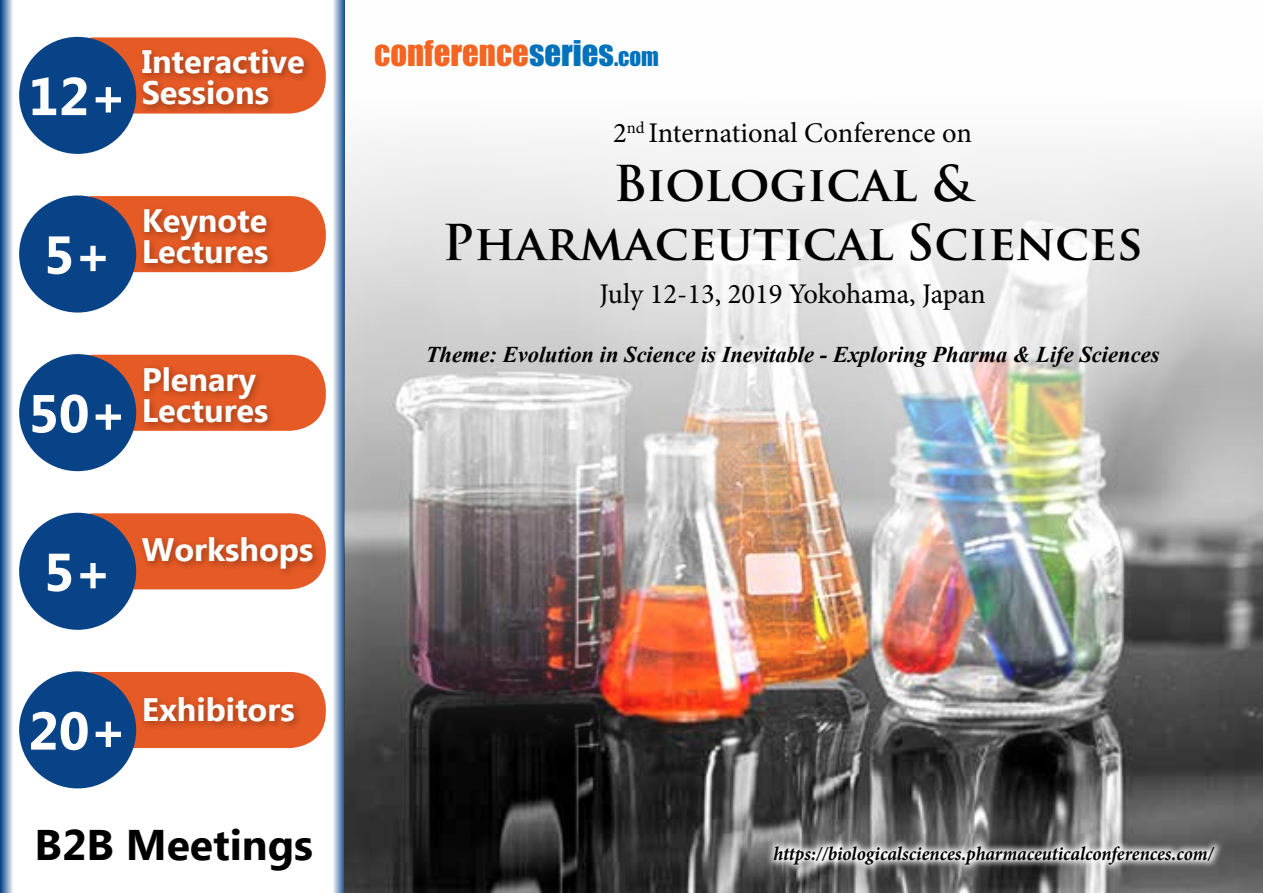
<style>
.page{position:relative;width:1263px;height:893px;background:#fff}
.page>*{position:absolute;margin:0;border:0;box-sizing:border-box;transform-origin:0 0}
.t1{font:700 53.25px "Ebrima";color:#fff}
.t2{font:700 48.15px/59.1px "Trajan Pro";color:#000;text-align:center}
.t3{font:700 42.75px "Ebrima";color:#000}
.t4{font:32.7px "Impact";color:#f26522}
.t5{font:700 32.4px/30.9px "Ebrima";color:#fff}
.t6{font:28.5px "Minion Pro";letter-spacing:-.005em;color:#000}
.t7{font:italic 700 22.5px "Times New Roman";color:#000}
.t8{font:italic 700 19.5px "Minion Pro";letter-spacing:-.005em;color:#000;scale:.95 1}
.s1{color:#0072bc}
.s2{font-size:22.95px;color:#0072bc}
</style>
<div class="page">
<div style="left:58px;top:37px;width:268px;height:77px;background:#e65a25;border-radius:36px"></div>
<div style="left:19px;top:37px;width:117px;height:117px;background:#084388;border-radius:50%"></div>
<div style="left:138px;top:45px;width:176px;height:70px;background:#000;opacity:.3"></div>
<div style="left:58px;top:196px;width:268px;height:76px;background:#e65a25;border-radius:36px"></div>
<div style="left:19px;top:195px;width:117px;height:118px;background:#084388;border-radius:50%"></div>
<div style="left:140px;top:205px;width:137px;height:68px;background:#000;opacity:.3"></div>
<div style="left:58px;top:355px;width:268px;height:76px;background:#e65a25;border-radius:36px"></div>
<div style="left:19px;top:354px;width:117px;height:117px;background:#084388;border-radius:50%"></div>
<div style="left:140px;top:362px;width:137px;height:70px;background:#000;opacity:.3"></div>
<div style="left:58px;top:513px;width:268px;height:76px;background:#e65a25;border-radius:36px"></div>
<div style="left:19px;top:513px;width:117px;height:117px;background:#084388;border-radius:50%"></div>
<div style="left:138px;top:533px;width:184px;height:45px;background:#000;opacity:.3"></div>
<div style="left:58px;top:672px;width:268px;height:76px;background:#e65a25;border-radius:36px"></div>
<div style="left:19px;top:671px;width:117px;height:117px;background:#084388;border-radius:50%"></div>
<div style="left:140px;top:693px;width:164px;height:38px;background:#000;opacity:.3"></div>
<svg style="left:0;top:0;width:13px;height:893px;background:#7a99be"></svg>
<svg style="left:333px;top:0;width:12px;height:893px;background:#8da8c8"></svg>
<img style="left:345px;top:141px;width:918px;height:752px">
<svg style="left:765px;top:837px;width:458px;height:36px"></svg>
<h1 class="t1" style="left:28px;top:57px;width:100px">12+</h1>
<p class="t5" style="left:142px;top:48px;width:165px">Interactive<br>Sessions</p>
<h1 class="t1" style="left:44px;top:215px;width:70px">5+</h1>
<p class="t5" style="left:142px;top:207px;width:128px">Keynote<br>Lectures</p>
<h1 class="t1" style="left:28px;top:374px;width:100px">50+</h1>
<p class="t5" style="left:142px;top:365px;width:128px">Plenary<br>Lectures</p>
<h1 class="t1" style="left:44px;top:532px;width:70px">5+</h1>
<p class="t5" style="left:142px;top:536px;width:173px">Workshops</p>
<h1 class="t1" style="left:28px;top:691px;width:100px">20+</h1>
<p class="t5" style="left:142px;top:696px;width:154px">Exhibitors</p>
<h3 class="t3" style="left:35px;top:813px;width:280px">B2B Meetings</h3>
<p class="t4" style="left:374px;top:28px;width:286px">CONFERENCE<span class="s1">SERIES</span><span class="s2">.COM</span></p>
<p class="t6" style="left:613px;top:114px;width:360px">2<sup>nd</sup> International Conference on</p>
<h2 class="t2" style="left:442px;top:155px;width:702px">Biological &amp;<br>Pharmaceutical Sciences</h2>
<p class="t6" style="left:599px;top:275px;width:388px">July 12-13, 2019 Yokohama, Japan</p>
<p class="t7" style="left:426px;top:338px;width:735px">Theme: Evolution in Science is Inevitable - Exploring Pharma &amp; Life Sciences</p>
<p class="t8" style="left:773px;top:839px;width:465px">https://biologicalsciences.pharmaceuticalconferences.com/</p>
</div>
